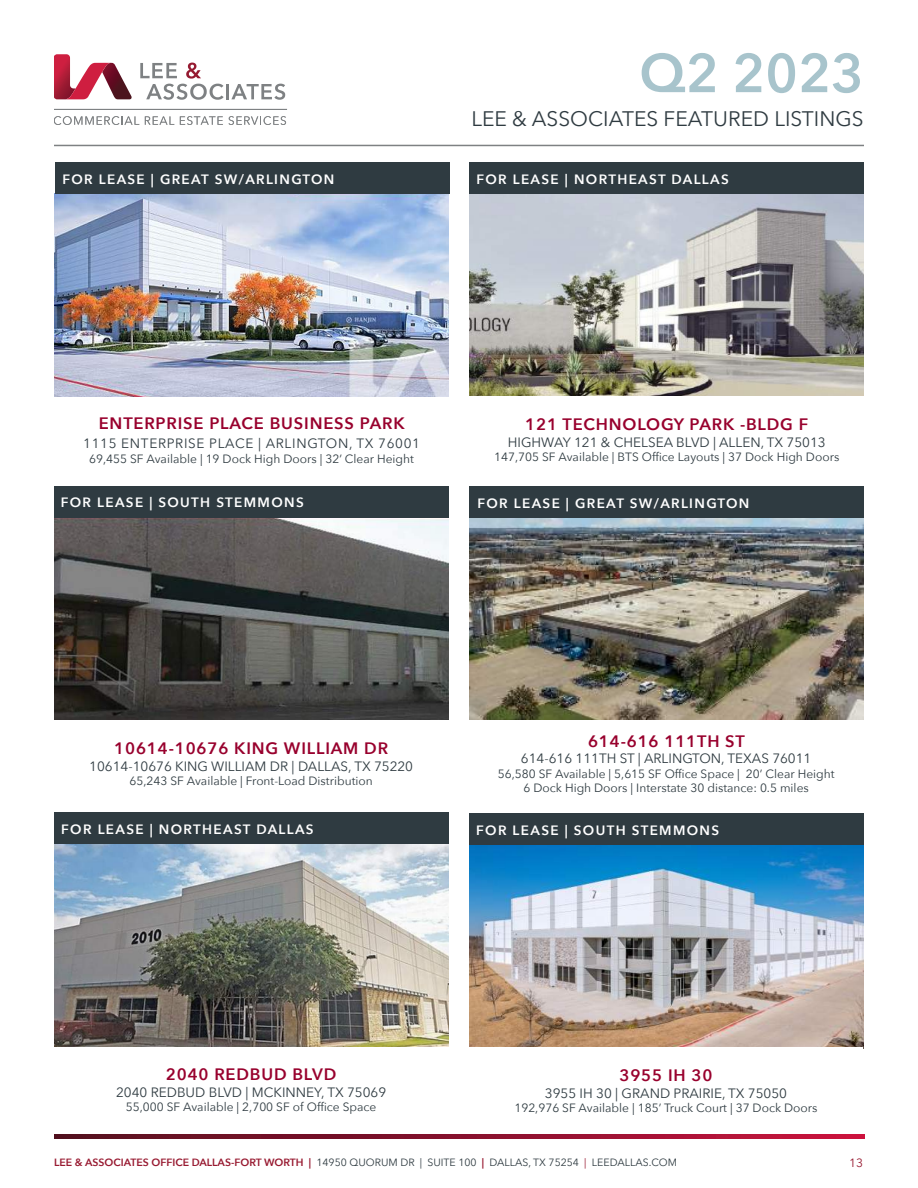
<style>
.page{position:relative;width:918px;height:1188px;background:#fff}
.page>*{position:absolute;margin:0;border:0;box-sizing:border-box;transform-origin:0 0}
.t1{font:600 54px "Avenir Next";color:#a8c4cc}
.t2{font:21px "Avenir Next";color:#2f3b41}
.t3{font:600 16.5px "Avenir Next";letter-spacing:.05em;color:#98012d}
.t4{font:13.5px "Avenir Next";color:#2f3b41}
.t5{font:600 13.5px "Avenir Next";letter-spacing:.1em;color:#fff}
.t6{font:13.5px "Avenir Next";letter-spacing:.05em;color:#2f3b41}
.t7{font:12px/14.4px "Avenir Next";color:#2f3b41;text-align:center}
.t8{font:12px "Avenir Next";color:#981a31}
.t9{font:10.5px "Avenir Next";color:#2f3b41}
.s1{font-weight:600;color:#981a31}
.s2{color:#981a31}
</style>
<div class="page">
<svg style="left:54px;top:1134px;width:811px;height:4px;background:#8b112d"></svg>
<svg style="left:140px;top:63px;width:84px;height:37px"></svg>
<hr style="left:226px;top:84px;width:3px;height:15px;background:#7e8183">
<svg style="left:231px;top:84px;width:54px;height:16px"></svg>
<svg style="left:54px;top:54px;width:78px;height:45px"></svg>
<hr style="left:54px;top:109px;width:233px;height:1px;background:#7e8183">
<svg style="left:54px;top:116px;width:85px;height:9px"></svg>
<svg style="left:145px;top:116px;width:29px;height:9px"></svg>
<svg style="left:180px;top:116px;width:106px;height:9px"></svg>
<hr style="left:54px;top:145px;width:810px;height:1px;background:#7e8183">
<img style="left:470px;top:193px;width:394px;height:203px">
<div style="left:470px;top:162px;width:394px;height:31px;background:#2f3b41"></div>
<img style="left:54px;top:193px;width:394px;height:203px">
<div style="left:55px;top:162px;width:394px;height:31px;background:#2f3b41"></div>
<img style="left:54px;top:517px;width:394px;height:203px">
<div style="left:54px;top:486px;width:394px;height:31px;background:#2f3b41"></div>
<img style="left:469px;top:517px;width:394px;height:203px">
<div style="left:469px;top:486px;width:395px;height:31px;background:#2f3b41"></div>
<img style="left:54px;top:844px;width:394px;height:202px">
<div style="left:54px;top:812px;width:395px;height:31px;background:#2f3b41"></div>
<img style="left:469px;top:845px;width:395px;height:204px">
<div style="left:469px;top:1047px;width:394px;height:83px;background:#fff"></div>
<div style="left:469px;top:813px;width:395px;height:32px;background:#2f3b41"></div>
<p class="t5" style="left:62px;top:167px;width:274px">FOR LEASE | GREAT SW/ARLINGTON</p>
<h1 class="t1" style="left:640px;top:27px;width:226px">Q2 2023</h1>
<h2 class="t2" style="left:471px;top:101px;width:394px">LEE &amp; ASSOCIATES FEATURED LISTINGS</h2>
<p class="t5" style="left:476px;top:167px;width:254px">FOR LEASE | NORTHEAST DALLAS</p>
<h3 class="t3" style="left:99px;top:409px;width:308px">ENTERPRISE PLACE BUSINESS PARK</h3>
<p class="t6" style="left:83px;top:432px;width:338px">1115 ENTERPRISE PLACE | ARLINGTON, TX 76001</p>
<p class="t7" style="left:89px;top:451px;width:326px">69,455 SF Available | 19 Dock High Doors | 32’ Clear Height</p>
<p class="t5" style="left:61px;top:491px;width:245px">FOR LEASE | SOUTH STEMMONS</p>
<h3 class="t3" style="left:525px;top:410px;width:284px">121 TECHNOLOGY PARK -BLDG F</h3>
<p class="t4" style="left:508px;top:430px;width:319px">HIGHWAY 121 &amp; CHELSEA BLVD | ALLEN, TX 75013</p>
<p class="t7" style="left:494px;top:449px;width:347px">147,705 SF Available | BTS Office Layouts | 37 Dock High Doors</p>
<p class="t5" style="left:477px;top:492px;width:274px">FOR LEASE | GREAT SW/ARLINGTON</p>
<h3 class="t3" style="left:114px;top:734px;width:275px">10614-10676 KING WILLIAM DR</h3>
<p class="t4" style="left:89px;top:754px;width:325px">10614-10676 KING WILLIAM DR | DALLAS, TX 75220</p>
<p class="t7" style="left:130px;top:773px;width:245px">65,243 SF Available | Front-Load Distribution</p>
<p class="t5" style="left:61px;top:818px;width:254px">FOR LEASE | NORTHEAST DALLAS</p>
<h3 class="t3" style="left:588px;top:727px;width:158px">614-616 111TH ST</h3>
<p class="t4" style="left:521px;top:747px;width:292px">614-616 111TH ST | ARLINGTON, TEXAS 76011</p>
<p class="t7" style="left:498px;top:766px;width:338px">56,580 SF Available | 5,615 SF Office Space | 20’ Clear Height<br>6 Dock High Doors | Interstate 30 distance: 0.5 miles</p>
<p class="t5" style="left:476px;top:819px;width:245px">FOR LEASE | SOUTH STEMMONS</p>
<h3 class="t3" style="left:166px;top:1061px;width:172px">2040 REDBUD BLVD</h3>
<p class="t4" style="left:116px;top:1081px;width:272px">2040 REDBUD BLVD | MCKINNEY, TX 75069</p>
<p class="t7" style="left:126px;top:1099px;width:252px">55,000 SF Available | 2,700 SF of Office Space</p>
<h3 class="t3" style="left:620px;top:1061px;width:94px">3955 IH 30</h3>
<p class="t4" style="left:545px;top:1081px;width:244px">3955 IH 30 | GRAND PRAIRIE, TX 75050</p>
<p class="t7" style="left:514px;top:1100px;width:305px">192,976 SF Available | 185’ Truck Court | 37 Dock Doors</p>
<p class="t9" style="left:54px;top:1153px;width:625px"><span class="s1">LEE &amp; ASSOCIATES OFFICE DALLAS-FORT WORTH |</span> 14950 QUORUM DR | SUITE 100 <span class="s1">|</span> DALLAS, TX 75254 <span class="s2">|</span> LEEDALLAS.COM</p>
<p class="t8" style="left:849px;top:1153px;width:15px">13</p>
</div>
